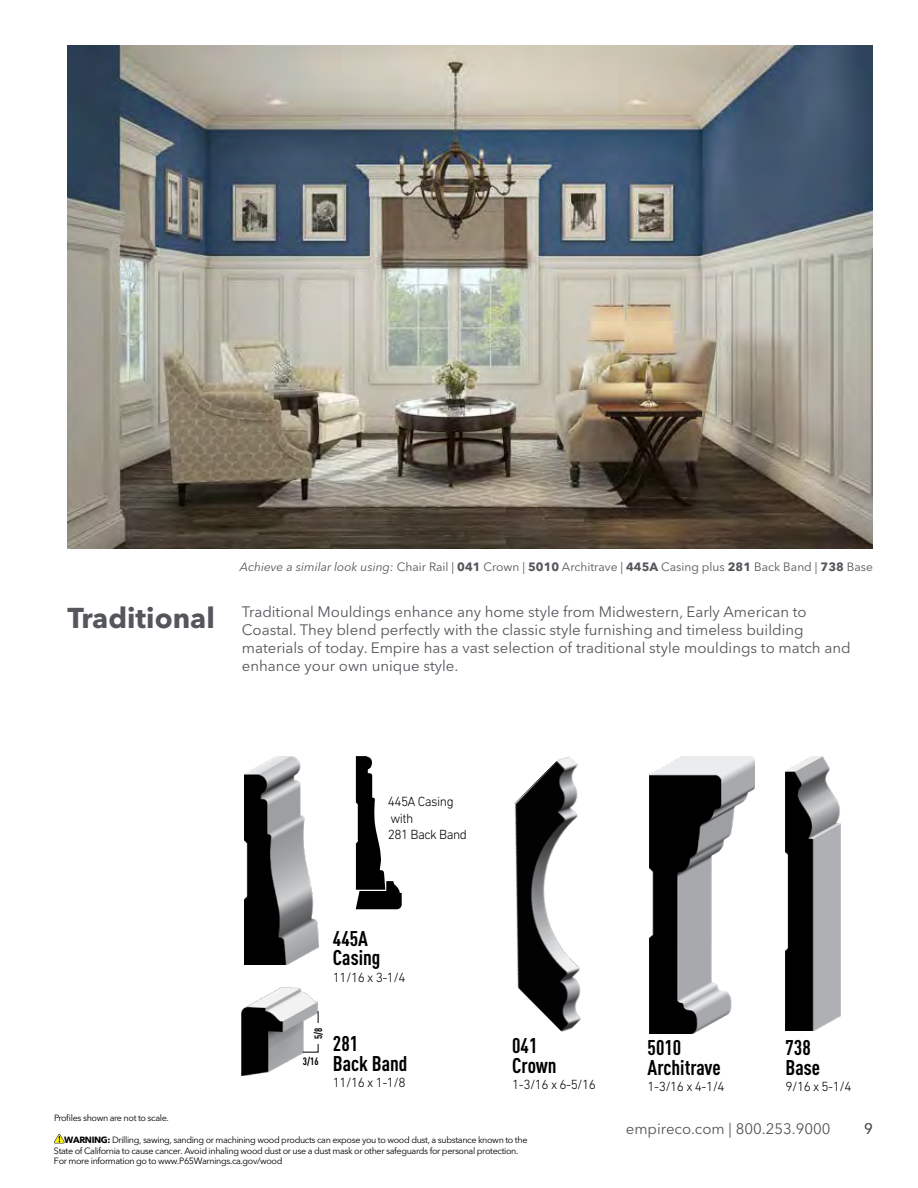
<style>
.page{position:relative;width:918px;height:1188px;background:#fff}
.page>*{position:absolute;margin:0;border:0;box-sizing:border-box;transform-origin:0 0}
.t1{font:700 28.5px "Avenir Next LT Pro";color:#54565b}
.t2{font:700 21px/19.5px "DIN Cond";color:#000}
.t3{font:15px/18px "Avenir Next LT Pro";color:#54565b}
.t4{font:300 13.5px/16.5px "DIN Next LT Pro";letter-spacing:-.04em;color:#000}
.t5{font:12px "Avenir Next LT Pro";color:#54565b}
.t6{font:700 10.5px "DIN Cond";color:#000}
.t7{font:9px/10.5px "Avenir Next LT Pro";letter-spacing:-.04em;color:#000}
.s1{font-style:italic}
.s2{font-weight:700}
</style>
<div class="page">
<img style="left:649px;top:756px;width:106px;height:278px">
<img style="left:514px;top:756px;width:67px;height:276px">
<img style="left:68px;top:45px;width:805px;height:504px">
<img style="left:785px;top:756px;width:56px;height:275px">
<img style="left:242px;top:988px;width:75px;height:88px">
<svg style="left:302px;top:1010px;width:17px;height:43px"></svg>
<div style="left:313px;top:1023px;width:11px;height:20px;background:#fff"></div>
<div style="left:302px;top:1055px;width:18px;height:11px;background:#fff"></div>
<img style="left:244px;top:756px;width:75px;height:208px">
<svg style="left:356px;top:756px;width:46px;height:153px"></svg>
<svg style="left:54px;top:1134px;width:11px;height:9px"></svg>
<h1 class="t1" style="left:68px;top:600px;width:149px">Traditional</h1>
<h3 class="t5" style="left:240px;top:560px;width:635px"><span class="s1">Achieve a similar look using:</span> Chair Rail | <span class="s2">041</span> Crown | <span class="s2">5010</span> Architrave | <span class="s2">445A</span> Casing plus <span class="s2">281</span> Back Band | <span class="s2">738</span> Base</h3>
<p class="t3" style="left:242px;top:603px;width:610px">Traditional Mouldings enhance any home style from Midwestern, Early American to Coastal. They blend perfectly with the classic style furnishing and timeless building materials of today. Empire has a vast selection of traditional style mouldings to match and enhance your own unique style.</p>
<h3 class="t4" style="left:388px;top:793px;width:81px">445A Casing with<br>281 Back Band</h3>
<h2 class="t2" style="left:333px;top:928px;width:49px">445A<br>Casing</h2>
<h3 class="t4" style="left:333px;top:969px;width:74px">11/16 x 3-1/4</h3>
<p class="t6" style="left:312px;top:1039px;width:13px;rotate:-90deg">5/8</p>
<p class="t6" style="left:303px;top:1054px;width:17px">3/16</p>
<h2 class="t2" style="left:333px;top:1033px;width:76px">281<br>Back Band</h2>
<h3 class="t4" style="left:333px;top:1074px;width:74px">11/16 x 1-1/8</h3>
<h2 class="t2" style="left:512px;top:1036px;width:46px">041<br>Crown</h2>
<h3 class="t4" style="left:512px;top:1076px;width:85px">1-3/16 x 6-5/16</h3>
<h2 class="t2" style="left:648px;top:1037px;width:75px">5010<br>Architrave</h2>
<h3 class="t4" style="left:648px;top:1078px;width:79px">1-3/16 x 4-1/4</h3>
<h2 class="t2" style="left:785px;top:1037px;width:36px">738<br>Base</h2>
<h3 class="t4" style="left:785px;top:1078px;width:68px">9/16 x 5-1/4</h3>
<p class="t7" style="left:54px;top:1113px;width:116px">Profiles shown are not to scale.</p>
<p class="t7" style="left:54px;top:1135px;width:475px;text-indent:10px"><span class="s2">WARNING:</span> Drilling, sawing, sanding or machining wood products can expose you to wood dust, a substance known to the<br>State of California to cause cancer. Avoid inhaling wood dust or use a dust mask or other safeguards for personal protection.<br>For more information go to www.P65Warnings.ca.gov/wood</p>
<h3 class="t3" style="left:626px;top:1120px;width:206px">empireco.com | 800.253.9000</h3>
<h3 class="t3" style="left:864px;top:1120px;width:10px">9</h3>
</div>
